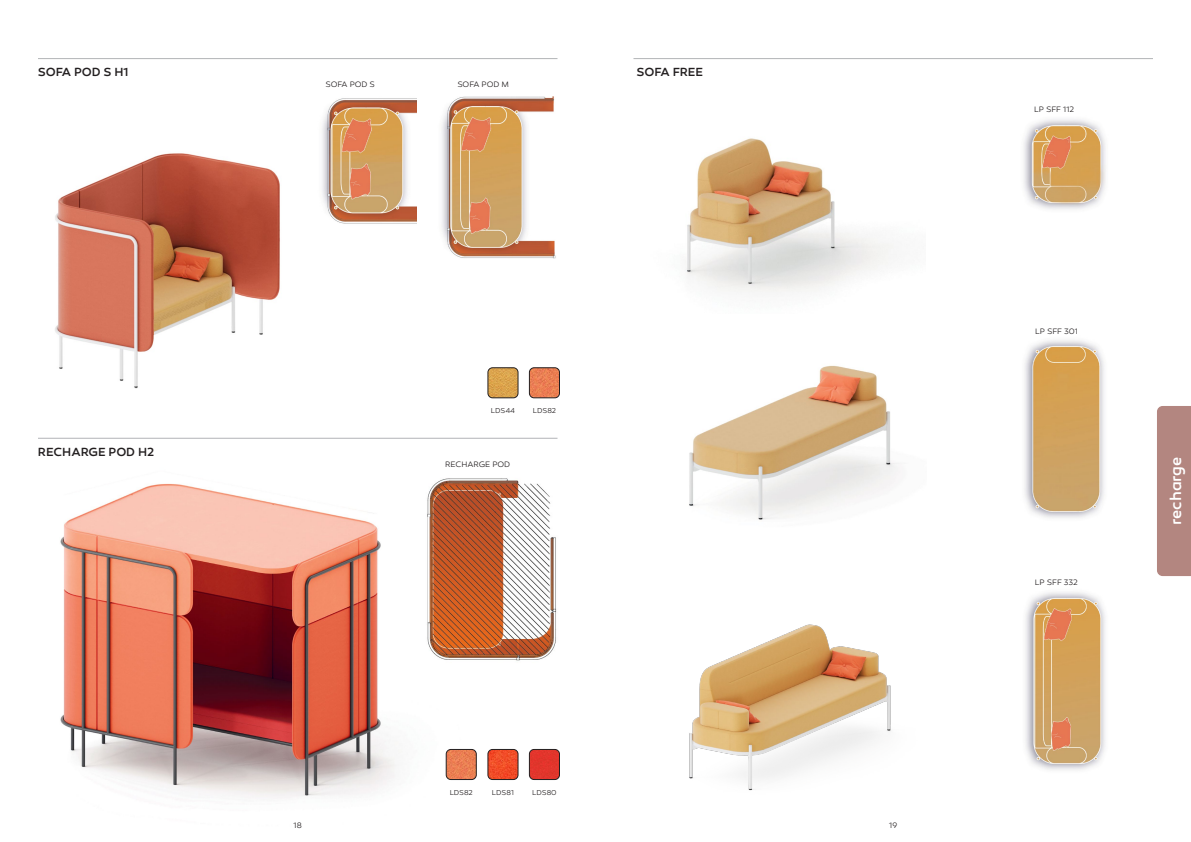
<style>
.page{position:relative;width:1191px;height:842px;background:#fff}
.page>*{position:absolute;margin:0;border:0;box-sizing:border-box;transform-origin:0 0}
.t1{font:500 16px "Canaro";letter-spacing:-.005em;color:#fff}
.t2{font:500 12px "Canaro";letter-spacing:-.005em;color:#231f20}
.t3{font:300 8px "Canaro";letter-spacing:-.005em;color:#231f20}
.t4{font:300 7.2px "Canaro";color:#231f20}
</style>
<div class="page">
<img style="left:1024px;top:340px;width:80px;height:178px">
<img style="left:416px;top:96px;width:140px;height:163px">
<img style="left:322px;top:98px;width:94px;height:126px">
<img style="left:38px;top:437px;width:503px;height:361px">
<img style="left:55px;top:153px;width:225px;height:236px">
<img style="left:395px;top:458px;width:162px;height:226px">
<hr style="left:38px;top:58px;width:519px;height:1px;background:#b2b4b7">
<hr style="left:633px;top:58px;width:520px;height:1px;background:#b2b4b7">
<hr style="left:38px;top:438px;width:519px;height:1px;background:#b2b4b7">
<div style="left:1157px;top:406px;width:34px;height:170px;background:#b38680"></div>
<img style="left:689px;top:365px;width:211px;height:126px">
<img style="left:1025px;top:592px;width:80px;height:178px">
<img style="left:689px;top:491px;width:202px;height:300px">
<img style="left:1024px;top:119px;width:82px;height:91px">
<img style="left:685px;top:138px;width:209px;height:155px">
<img style="left:529px;top:368px;width:30px;height:30px">
<div style="left:529px;top:368px;width:30px;height:30px;border:1px solid #231f20;border-radius:5px"></div>
<img style="left:488px;top:368px;width:30px;height:30px">
<div style="left:488px;top:368px;width:30px;height:30px;border:1px solid #231f20;border-radius:5px"></div>
<img style="left:529px;top:749px;width:30px;height:30px">
<div style="left:529px;top:749px;width:30px;height:30px;border:1px solid #231f20;border-radius:5px"></div>
<img style="left:488px;top:749px;width:30px;height:30px">
<div style="left:488px;top:749px;width:30px;height:30px;border:1px solid #231f20;border-radius:5px"></div>
<img style="left:446px;top:749px;width:30px;height:30px">
<div style="left:446px;top:749px;width:30px;height:30px;border:1px solid #231f20;border-radius:5px"></div>
<h2 class="t2" style="left:38px;top:65px;width:92px">SOFA POD S H1</h2>
<h2 class="t2" style="left:636px;top:65px;width:68px">SOFA FREE</h2>
<p class="t3" style="left:325px;top:79px;width:51px">SOFA POD S</p>
<p class="t3" style="left:457px;top:79px;width:53px">SOFA POD M</p>
<h2 class="t2" style="left:38px;top:444px;width:118px">RECHARGE POD H2</h2>
<p class="t3" style="left:293px;top:821px;width:10px">18</p>
<p class="t4" style="left:491px;top:407px;width:26px">LDS44</p>
<p class="t4" style="left:533px;top:407px;width:25px">LDS82</p>
<p class="t3" style="left:445px;top:459px;width:67px">RECHARGE POD</p>
<p class="t4" style="left:450px;top:788px;width:25px">LDS82</p>
<p class="t4" style="left:492px;top:788px;width:23px">LDS81</p>
<p class="t4" style="left:532px;top:788px;width:26px">LDS80</p>
<p class="t3" style="left:889px;top:821px;width:9px">19</p>
<p class="t3" style="left:1034px;top:104px;width:42px">LP SFF 112</p>
<p class="t3" style="left:1035px;top:327px;width:44px">LP SFF 301</p>
<p class="t3" style="left:1035px;top:578px;width:44px">LP SFF 332</p>
<h1 class="t1" style="left:1166px;top:525px;width:69px;rotate:-90deg">recharge</h1>
</div>
